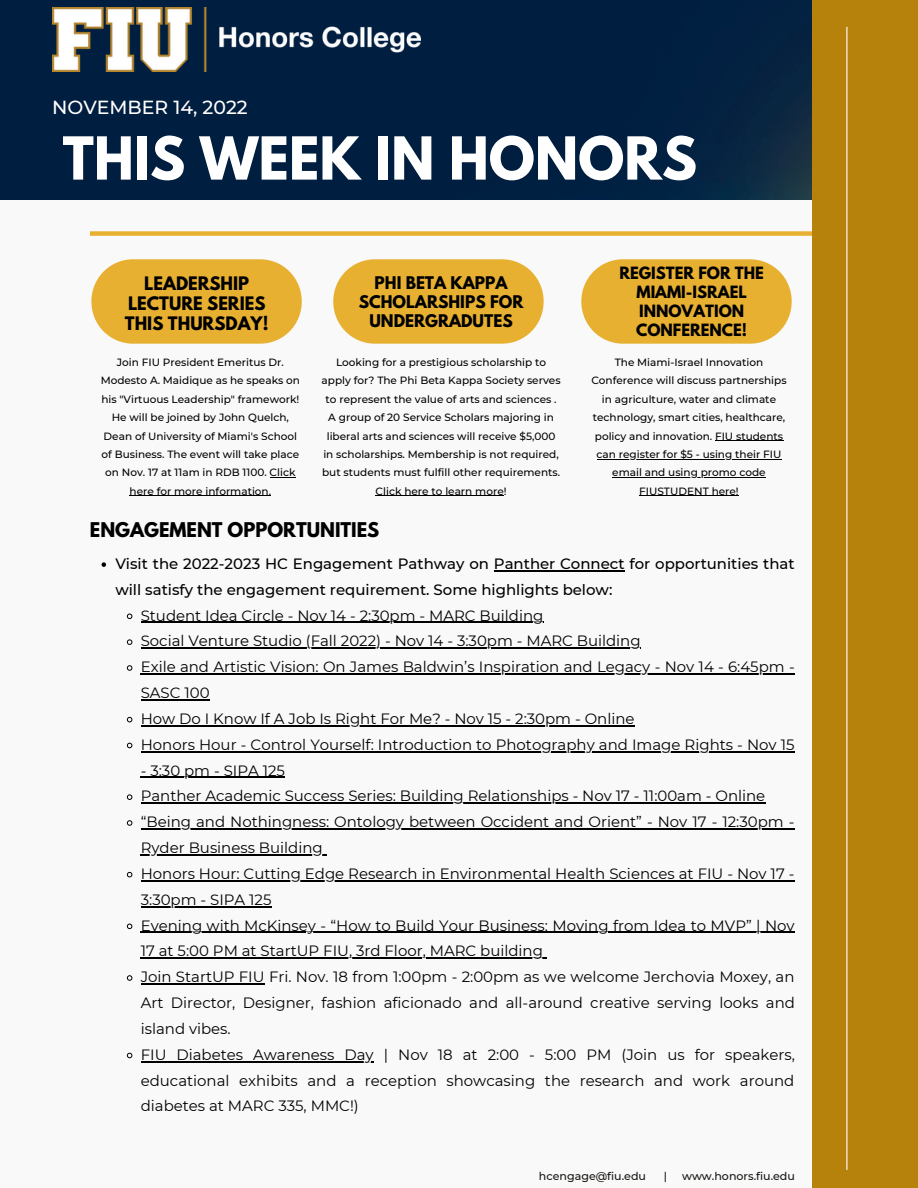
<style>
.page{position:relative;width:918px;height:1188px;background:#f9f9f9}
.page>*{position:absolute;margin:0;border:0;box-sizing:border-box;transform-origin:0 0}
.t1{font:700 52.5px "League Spartan";color:#fff}
.t2{font:500 18.9px "Montserrat";color:#fff}
.t3{font:700 18px "League Spartan";color:#000}
.t4{font:700 16.5px/20.2px "League Spartan";color:#000;text-align:center}
.t5{font:700 15.45px/19px "League Spartan";color:#000;text-align:center}
.t6{font:15px/25.8px "Montserrat";color:#000}
.t7{font:500 15px/25.8px "Montserrat";color:#000}
.t8{font:700 15px/19.2px "League Spartan";color:#000;text-align:center}
.t9{font:500 11.1px "Montserrat";color:#171310}
.t10{font:500 10.5px/18.5px "Montserrat";color:#000;text-align:center}
</style>
<div class="page">
<div style="left:90px;top:231px;width:722px;height:5px;background:#e8b031"></div>
<div style="left:1px;top:0;width:811px;height:199px;background:#001e40"></div>
<div style="left:812px;top:0;width:106px;height:1188px;background:#b6820b"></div>
<svg style="left:91px;top:259px;width:211px;height:85px;background:#e9b643"></svg>
<svg style="left:333px;top:259px;width:211px;height:85px;background:#e9b643"></svg>
<svg style="left:581px;top:259px;width:211px;height:85px;background:#e9b643"></svg>
<hr style="left:846px;top:27px;width:1px;height:1143px;background:#fff">
<img style="left:52px;top:8px;width:368px;height:64px">
<svg style="left:102px;top:562px;width:4px;height:5px"></svg>
<hr style="left:494px;top:570px;width:131px;height:1px;background:#000">
<svg style="left:127px;top:613px;width:6px;height:6px"></svg>
<hr style="left:141px;top:622px;width:402px;height:1px;background:#000">
<svg style="left:127px;top:639px;width:6px;height:6px"></svg>
<hr style="left:141px;top:648px;width:500px;height:1px;background:#000">
<svg style="left:127px;top:665px;width:6px;height:6px"></svg>
<hr style="left:141px;top:673px;width:654px;height:2px;background:#000">
<hr style="left:141px;top:699px;width:69px;height:2px;background:#000">
<svg style="left:127px;top:717px;width:6px;height:6px"></svg>
<hr style="left:141px;top:725px;width:494px;height:1px;background:#000">
<svg style="left:127px;top:742px;width:6px;height:7px"></svg>
<hr style="left:141px;top:751px;width:654px;height:1px;background:#000">
<hr style="left:141px;top:777px;width:144px;height:1px;background:#000">
<svg style="left:127px;top:794px;width:6px;height:6px"></svg>
<hr style="left:141px;top:803px;width:624px;height:1px;background:#000">
<svg style="left:127px;top:820px;width:6px;height:6px"></svg>
<hr style="left:141px;top:828px;width:654px;height:2px;background:#000">
<hr style="left:141px;top:854px;width:182px;height:2px;background:#000">
<svg style="left:127px;top:872px;width:6px;height:6px"></svg>
<hr style="left:141px;top:880px;width:653px;height:1px;background:#000">
<hr style="left:141px;top:906px;width:131px;height:1px;background:#000">
<svg style="left:127px;top:923px;width:6px;height:6px"></svg>
<hr style="left:141px;top:932px;width:175px;height:1px;background:#000">
<hr style="left:316px;top:932px;width:479px;height:1px;background:#000">
<hr style="left:141px;top:958px;width:402px;height:1px;background:#000">
<svg style="left:127px;top:975px;width:6px;height:6px"></svg>
<hr style="left:141px;top:983px;width:124px;height:2px;background:#000">
<svg style="left:127px;top:1052px;width:6px;height:7px"></svg>
<hr style="left:141px;top:1061px;width:233px;height:1px;background:#000">
<svg style="left:270px;top:477px;width:25px;height:1px"></svg>
<hr style="left:130px;top:496px;width:141px;height:1px;background:#000">
<hr style="left:376px;top:496px;width:128px;height:1px;background:#000">
<hr style="left:715px;top:440px;width:68px;height:1px;background:#000">
<hr style="left:597px;top:459px;width:184px;height:1px;background:#000">
<hr style="left:612px;top:477px;width:154px;height:1px;background:#000">
<hr style="left:639px;top:496px;width:100px;height:1px;background:#000">
<p class="t2" style="left:52px;top:95px;width:197px">NOVEMBER 14, 2022</p>
<h1 class="t1" style="left:63px;top:132px;width:636px">THIS WEEK IN HONORS</h1>
<p class="t4" style="left:125px;top:275px;width:145px">LEADERSHIP<br>LECTURE SERIES<br>THIS THURSDAY!</p>
<p class="t10" style="left:101px;top:353px;width:201px">Join FIU President Emeritus Dr.<br>Modesto A. Maidique as he speaks on his "Virtuous Leadership" framework!<br>He will be joined by John Quelch, Dean of University of Miami's School of Business. The event will take place on Nov. 17 at 11am in RDB 1100. Click here for more information.</p>
<p class="t5" style="left:359px;top:275px;width:166px">PHI BETA KAPPA<br>SCHOLARSHIPS FOR<br>UNDERGRADUTES</p>
<p class="t8" style="left:619px;top:265px;width:146px">REGISTER FOR THE<br>MIAMI-ISRAEL<br>INNOVATION<br>CONFERENCE!</p>
<p class="t10" style="left:591px;top:353px;width:197px">The Miami-Israel Innovation<br>Conference will discuss partnerships in agriculture, water and climate technology, smart cities, healthcare, policy and innovation. FIU students can register for $5 - using their FIU email and using promo code<br>FIUSTUDENT here!</p>
<p class="t10" style="left:322px;top:353px;width:241px">Looking for a prestigious scholarship to apply for? The Phi Beta Kappa Society serves to represent the value of arts and sciences .<br>A group of 20 Service Scholars majoring in liberal arts and sciences will receive $5,000 in scholarships. Membership is not required, but students must fulfill other requirements.<br>Click here to learn more!</p>
<p class="t3" style="left:90px;top:520px;width:291px">ENGAGEMENT OPPORTUNITIES</p>
<p class="t7" style="left:115px;top:551px;width:681px">Visit the 2022-2023 HC Engagement Pathway on Panther Connect for opportunities that will satisfy the engagement requirement. Some highlights below:</p>
<p class="t6" style="left:141px;top:602px;width:656px">Student Idea Circle - Nov 14 - 2:30pm - MARC Building<br>Social Venture Studio (Fall 2022) - Nov 14 - 3:30pm - MARC Building<br>Exile and Artistic Vision: On James Baldwin’s Inspiration and Legacy - Nov 14 - 6:45pm - SASC 100<br>How Do I Know If A Job Is Right For Me? - Nov 15 - 2:30pm - Online<br>Honors Hour - Control Yourself: Introduction to Photography and Image Rights - Nov 15</p>
<p class="t6" style="left:141px;top:757px;width:656px">- 3:30 pm - SIPA 125<br>Panther Academic Success Series: Building Relationships - Nov 17 - 11:00am - Online “Being and Nothingness: Ontology between Occident and Orient” - Nov 17 - 12:30pm - Ryder Business Building<br>Honors Hour: Cutting Edge Research in Environmental Health Sciences at FIU - Nov 17 - 3:30pm - SIPA 125<br>Evening with McKinsey - “How to Build Your Business: Moving from Idea to MVP” | Nov 17 at 5:00 PM at StartUP FIU, 3rd Floor, MARC building<br>Join StartUP FIU Fri. Nov. 18 from 1:00pm - 2:00pm as we welcome Jerchovia Moxey, an Art Director, Designer, fashion aficionado and all-around creative serving looks and island vibes.<br>FIU Diabetes Awareness Day | Nov 18 at 2:00 - 5:00 PM (Join us for speakers, educational exhibits and a reception showcasing the research and work around diabetes at MARC 335, MMC!)</p>
<p class="t9" style="left:539px;top:1170px;width:109px">hcengage@fiu.edu</p>
<p class="t9" style="left:664px;top:1170px;width:5px">|</p>
<p class="t9" style="left:682px;top:1170px;width:114px">www.honors.fiu.edu</p>
</div>
